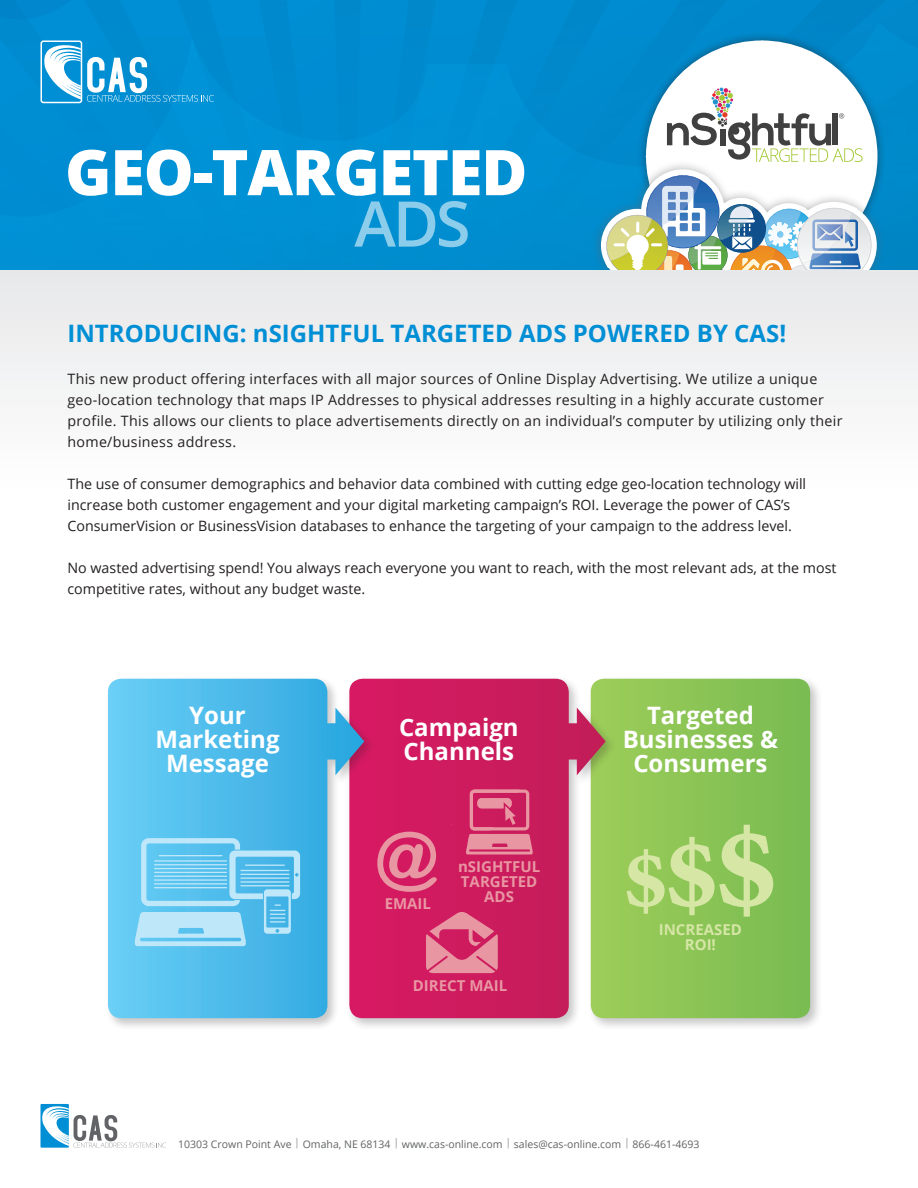
<style>
.page{position:relative;width:918px;height:1188px;background:#fff}
.page>*{position:absolute;margin:0;border:0;box-sizing:border-box;transform-origin:0 0}
.t1{font:800 63px "Open Sans";letter-spacing:-.02em;color:#fff}
.t2{font:600 63px "Open Sans";color:#8ccdeb}
.Align_Center{font:700 24px/24px "Open Sans";color:#fff;text-align:center}
.t3{font:700 24px "Open Sans";color:#008fd5}
.t4{font:700 15px/15px "Open Sans";color:#e996a3;text-align:center}
.t5{font:700 15px "Open Sans";color:#d5e6a5}
.t6{font:14.25px/21px "Open Sans";color:#231f20}
.t7{font:14.25px/21px "Open Sans";letter-spacing:.02em;color:#231f20}
.t8{font:10.5px "Open Sans";color:#616366}
.s1{color:#999}
</style>
<div class="page">
<div style="left:0;top:138px;width:374px;height:132px;background:#0091d4"></div>
<svg style="left:517px;top:0;width:41px;height:36px"></svg>
<div style="left:494px;top:36px;width:30px;height:69px;background:#008cd0"></div>
<svg style="left:138px;top:0;width:40px;height:36px"></svg>
<img style="left:171px;top:36px;width:48px;height:70px">
<svg style="left:436px;top:0;width:40px;height:36px"></svg>
<img style="left:430px;top:36px;width:38px;height:28px">
<div style="left:291px;top:0;width:43px;height:36px;background:#008ed3"></div>
<div style="left:304px;top:36px;width:30px;height:105px;background:#008cd1"></div>
<svg style="left:219px;top:0;width:40px;height:36px"></svg>
<div style="left:361px;top:0;width:43px;height:36px;background:#008dd2"></div>
<div style="left:361px;top:36px;width:32px;height:102px;background:#008cd1"></div>
<img style="left:131px;top:131px;width:27px;height:35px">
<img style="left:78px;top:181px;width:36px;height:23px">
<img style="left:0;top:213px;width:52px;height:4px">
<div style="left:28px;top:0;width:57px;height:36px;background:#008fd5"></div>
<div style="left:158px;top:106px;width:34px;height:60px;background:#0091d5"></div>
<div style="left:85px;top:0;width:53px;height:36px;background:#008ace"></div>
<div style="left:131px;top:36px;width:40px;height:95px;background:#008dd2"></div>
<div style="left:887px;top:162px;width:31px;height:108px;background:#0087c6"></div>
<div style="left:541px;top:150px;width:50px;height:120px;background:#008dcf"></div>
<img style="left:575px;top:125px;width:16px;height:35px">
<div style="left:494px;top:105px;width:47px;height:165px;background:#008ed0"></div>
<img style="left:558px;top:0;width:33px;height:36px">
<div style="left:524px;top:36px;width:67px;height:89px;background:#008ace"></div>
<div style="left:192px;top:38px;width:92px;height:192px;background:#0091d4"></div>
<img style="left:178px;top:0;width:41px;height:36px">
<div style="left:0;top:230px;width:338px;height:40px;background:#008fd2"></div>
<div style="left:419px;top:64px;width:75px;height:206px;background:#008fd2"></div>
<img style="left:476px;top:0;width:41px;height:36px">
<img style="left:468px;top:36px;width:36px;height:28px">
<div style="left:114px;top:166px;width:91px;height:104px;background:#0091d4"></div>
<img style="left:0;top:17px;width:40px;height:19px">
<div style="left:0;top:36px;width:131px;height:145px;background:#008dd2"></div>
<img style="left:0;top:0;width:28px;height:20px">
<div style="left:0;top:232px;width:52px;height:38px;background:#0090d4"></div>
<div style="left:52px;top:204px;width:93px;height:66px;background:#0090d4"></div>
<div style="left:0;top:126px;width:78px;height:87px;background:#008cd1"></div>
<div style="left:374px;top:94px;width:45px;height:176px;background:#008fd2"></div>
<img style="left:404px;top:0;width:32px;height:36px">
<img style="left:393px;top:36px;width:37px;height:88px">
<div style="left:284px;top:132px;width:38px;height:138px;background:#0090d3"></div>
<img style="left:259px;top:0;width:32px;height:36px">
<div style="left:266px;top:36px;width:38px;height:102px;background:#008ace"></div>
<div style="left:338px;top:141px;width:19px;height:129px;background:#008fd2"></div>
<div style="left:334px;top:0;width:27px;height:141px;background:#0089cd"></div>
<div style="left:40px;top:1104px;width:29px;height:44px;background:#008fd4"></div>
<svg style="left:42px;top:1105px;width:124px;height:43px"></svg>
<div style="left:41px;top:41px;width:41px;height:62px;background:#008fd4;border-radius:2px"></div>
<div style="left:41px;top:40px;width:41px;height:63px;border:1px solid #fff;border-radius:2px"></div>
<svg style="left:44px;top:43px;width:37px;height:56px"></svg>
<svg style="left:87px;top:57px;width:127px;height:45px"></svg>
<svg style="left:591px;top:0;width:327px;height:162px"></svg>
<div style="left:591px;top:160px;width:295px;height:121px;background:#616366;opacity:.5"></div>
<svg style="left:601px;top:169px;width:276px;height:101px"></svg>
<div style="left:0;top:270px;width:918px;height:225px;background:#f3f4f4"></div>
<div style="left:587px;top:676px;width:236px;height:356px;background:#231f20;opacity:.25"></div>
<svg style="left:617px;top:679px;width:193px;height:339px;background:#88c255"></svg>
<div style="left:345px;top:676px;width:272px;height:356px;background:#231f20;opacity:.25"></div>
<svg style="left:376px;top:679px;width:230px;height:339px;background:#cc3e6c"></svg>
<div style="left:104px;top:676px;width:272px;height:355px;background:#231f20;opacity:.25"></div>
<svg style="left:108px;top:679px;width:256px;height:339px;background:#67b6e2"></svg>
<svg style="left:426px;top:912px;width:72px;height:61px;background:#dd6185"></svg>
<svg style="left:377px;top:832px;width:61px;height:60px;background:#dc537f"></svg>
<svg style="left:450px;top:774px;width:83px;height:80px;background:#d44273"></svg>
<svg style="left:135px;top:838px;width:165px;height:108px;background:#79ccf0"></svg>
<hr style="left:240px;top:870px;width:50px;height:1px;background:#bfe7fa">
<hr style="left:240px;top:874px;width:50px;height:1px;background:#bfe7fa">
<hr style="left:240px;top:877px;width:50px;height:2px;background:#bfe7fa">
<hr style="left:240px;top:881px;width:50px;height:2px;background:#bfe7fa">
<hr style="left:245px;top:865px;width:40px;height:1px;background:#bfe7fa">
<hr style="left:240px;top:885px;width:50px;height:1px;background:#bfe7fa">
<hr style="left:154px;top:860px;width:73px;height:2px;background:#bfe7fa">
<hr style="left:154px;top:864px;width:73px;height:1px;background:#bfe7fa">
<hr style="left:154px;top:868px;width:73px;height:1px;background:#bfe7fa">
<hr style="left:154px;top:872px;width:73px;height:1px;background:#bfe7fa">
<hr style="left:159px;top:855px;width:63px;height:1px;background:#bfe7fa">
<hr style="left:154px;top:876px;width:73px;height:1px;background:#bfe7fa">
<hr style="left:154px;top:879px;width:73px;height:2px;background:#bfe7fa">
<hr style="left:154px;top:883px;width:73px;height:2px;background:#bfe7fa">
<hr style="left:154px;top:887px;width:73px;height:1px;background:#bfe7fa">
<svg style="left:627px;top:825px;width:146px;height:92px;background:#a7d173"></svg>
<h1 class="t1" style="left:65px;top:124px;width:464px">GEO-TARGETED</h1>
<h1 class="t2" style="left:354px;top:181px;width:118px">ADS</h1>
<p class="t3" style="left:68px;top:317px;width:720px">INTRODUCING: nSIGHTFUL TARGETED ADS POWERED BY CAS!</p>
<p class="t7" style="left:68px;top:368px;width:776px">This new product offering interfaces with all major sources of Online Display Advertising. We utilize a unique geo-location technology that maps IP Addresses to physical addresses resulting in a highly accurate customer profile. This allows our clients to place advertisements directly on an individual’s computer by utilizing only their home/business address.</p>
<p class="t6" style="left:68px;top:473px;width:740px">The use of consumer demographics and behavior data combined with cutting edge geo-location technology will increase both customer engagement and your digital marketing campaign’s ROI. Leverage the power of CAS’s<br>ConsumerVision or BusinessVision databases to enhance the targeting of your campaign to the address level.</p>
<p class="t6" style="left:68px;top:557px;width:771px">No wasted advertising spend! You always reach everyone you want to reach, with the most relevant ads, at the most competitive rates, without any budget waste.</p>
<p class="Align_Center" style="left:155px;top:703px;width:126px">Your<br>Marketing<br>Message</p>
<p class="Align_Center" style="left:399px;top:715px;width:121px;text-align:left">Campaign<br>Channels</p>
<p class="t4" style="left:385px;top:896px;width:48px">EMAIL</p>
<p class="t4" style="left:458px;top:858px;width:84px">nSIGHTFUL<br>TARGETED<br>ADS</p>
<p class="t4" style="left:413px;top:977px;width:96px">DIRECT MAIL</p>
<p class="Align_Center" style="left:623px;top:703px;width:157px">Targeted<br>Businesses &amp;<br>Consumers</p>
<p class="t5" style="left:659px;top:919px;width:85px">INCREASED</p>
<p class="t5" style="left:685px;top:934px;width:33px">ROI!</p>
<p class="t8" style="left:178px;top:1137px;width:523px">10303 Crown Point Ave <span class="s1">|</span> Omaha, NE 68134 <span class="s1">|</span> www.cas-online.com <span class="s1">|</span> sales@cas-online.com <span class="s1">|</span> 866-461-4693</p>
</div>
